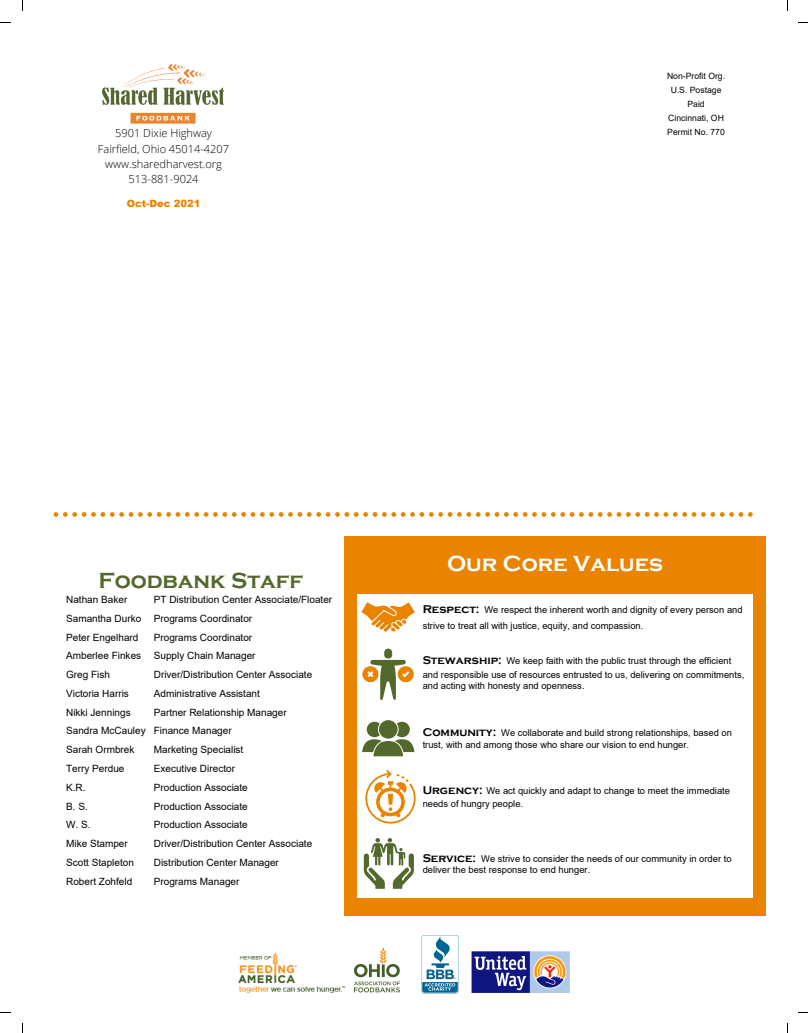
<style>
.page{position:relative;width:808px;height:1033px;background:#fff}
.page>*{position:absolute;margin:0;border:0;box-sizing:border-box;transform-origin:0 0}
.t1{font:700 22.5px "Copperplate Gothic";color:#53682b}
.t2{font:700 22.5px "Copperplate Gothic";color:#fff}
.t3{font:700 11.5px "Copperplate Gothic";color:#000}
.t4{font:300 11px "Open Sans";color:#000}
.t5{font:10px "Arial";color:#000}
.t6{font:900 10px "Arial";color:#e98300}
.t7{font:9.38px "Arial";color:#000}
.t8{font:8.62px/13.9px "Arial";color:#000;text-align:center}
</style>
<div class="page">
<img style="left:102px;top:64px;width:123px;height:60px">
<svg style="left:54px;top:512px;width:698px;height:5px"></svg>
<div style="left:344px;top:536px;width:421px;height:380px;background:#e98300"></div>
<div style="left:357px;top:594px;width:396px;height:303px;background:#fff"></div>
<img style="left:471px;top:951px;width:98px;height:42px">
<img style="left:238px;top:952px;width:107px;height:41px">
<img style="left:421px;top:935px;width:37px;height:58px">
<img style="left:354px;top:947px;width:46px;height:46px">
<svg style="left:361px;top:602px;width:53px;height:29px"></svg>
<svg style="left:362px;top:648px;width:52px;height:52px"></svg>
<svg style="left:362px;top:721px;width:52px;height:35px"></svg>
<div style="left:379px;top:720px;width:18px;height:18px;background:#53682b;border-radius:50%"></div>
<svg style="left:365px;top:769px;width:50px;height:54px"></svg>
<svg style="left:364px;top:838px;width:50px;height:50px"></svg>
<p class="t4" style="left:115px;top:125px;width:98px">5901 Dixie Highway</p>
<p class="t4" style="left:98px;top:141px;width:133px">Fairfield, Ohio 45014-4207</p>
<p class="t4" style="left:105px;top:156px;width:118px">www.sharedharvest.org</p>
<p class="t4" style="left:129px;top:172px;width:71px">513-881-9024</p>
<p class="t6" style="left:127px;top:196px;width:75px">Oct-Dec 2021</p>
<p class="t8" style="left:667px;top:69px;width:59px">Non-Profit Org.</p>
<p class="t8" style="left:670px;top:83px;width:52px">U.S. Postage<br>Paid</p>
<p class="t8" style="left:668px;top:111px;width:57px">Cincinnati, OH</p>
<p class="t8" style="left:667px;top:125px;width:59px">Permit No. 770</p>
<p class="t1" style="left:98px;top:567px;width:206px">Foodbank Staff</p>
<p class="t5" style="left:66px;top:594px;width:63px">Nathan Baker</p>
<p class="t5" style="left:66px;top:613px;width:77px">Samantha Durko</p>
<p class="t5" style="left:66px;top:631px;width:74px">Peter Engelhard</p>
<p class="t5" style="left:66px;top:650px;width:76px">Amberlee Finkes</p>
<p class="t5" style="left:66px;top:669px;width:45px">Greg Fish</p>
<p class="t5" style="left:66px;top:688px;width:64px">Victoria Harris</p>
<p class="t5" style="left:66px;top:706px;width:66px">Nikki Jennings</p>
<p class="t5" style="left:66px;top:725px;width:81px">Sandra McCauley</p>
<p class="t5" style="left:66px;top:744px;width:70px">Sarah Ormbrek</p>
<p class="t5" style="left:66px;top:763px;width:60px">Terry Perdue</p>
<p class="t5" style="left:66px;top:781px;width:21px">K.R.</p>
<p class="t5" style="left:66px;top:800px;width:23px">B. S.</p>
<p class="t5" style="left:66px;top:819px;width:26px">W. S.</p>
<p class="t5" style="left:66px;top:838px;width:63px">Mike Stamper</p>
<p class="t5" style="left:66px;top:856px;width:69px">Scott Stapleton</p>
<p class="t5" style="left:66px;top:875px;width:68px">Robert Zohfeld</p>
<p class="t5" style="left:154px;top:594px;width:180px">PT Distribution Center Associate/Floater</p>
<p class="t5" style="left:154px;top:613px;width:100px">Programs Coordinator</p>
<p class="t5" style="left:154px;top:631px;width:100px">Programs Coordinator</p>
<p class="t5" style="left:154px;top:650px;width:103px">Supply Chain Manager</p>
<p class="t5" style="left:154px;top:669px;width:160px">Driver/Distribution Center Associate</p>
<p class="t5" style="left:154px;top:688px;width:108px">Administrative Assistant</p>
<p class="t5" style="left:154px;top:706px;width:134px">Partner Relationship Manager</p>
<p class="t5" style="left:154px;top:725px;width:79px">Finance Manager</p>
<p class="t5" style="left:154px;top:744px;width:91px">Marketing Specialist</p>
<p class="t5" style="left:154px;top:763px;width:83px">Executive Director</p>
<p class="t5" style="left:154px;top:781px;width:95px">Production Associate</p>
<p class="t5" style="left:154px;top:800px;width:95px">Production Associate</p>
<p class="t5" style="left:154px;top:819px;width:95px">Production Associate</p>
<p class="t5" style="left:154px;top:838px;width:160px">Driver/Distribution Center Associate</p>
<p class="t5" style="left:154px;top:856px;width:126px">Distribution Center Manager</p>
<p class="t5" style="left:154px;top:875px;width:87px">Programs Manager</p>
<p class="t2" style="left:447px;top:551px;width:217px">Our Core Values</p>
<p class="t3" style="left:422px;top:603px;width:58px">Respect:</p>
<p class="t7" style="left:484px;top:604px;width:260px">We respect the inherent worth and dignity of every person and</p>
<p class="t7" style="left:422px;top:620px;width:222px">strive to treat all with justice, equity, and compassion.</p>
<p class="t3" style="left:422px;top:654px;width:81px">Stewarship:</p>
<p class="t7" style="left:506px;top:655px;width:226px">We keep faith with the public trust through the efficient</p>
<p class="t7" style="left:422px;top:669px;width:323px">and responsible use of resources entrusted to us, delivering on commitments,</p>
<p class="t7" style="left:422px;top:680px;width:163px">and acting with honesty and openness.</p>
<p class="t3" style="left:422px;top:725px;width:75px">Community:</p>
<p class="t7" style="left:501px;top:727px;width:232px">We collaborate and build strong relationships, based on</p>
<p class="t7" style="left:422px;top:740px;width:268px">trust, with and among those who share our vision to end hunger.</p>
<p class="t3" style="left:422px;top:784px;width:62px">Urgency:</p>
<p class="t7" style="left:486px;top:785px;width:245px">We act quickly and adapt to change to meet the immediate</p>
<p class="t7" style="left:422px;top:798px;width:102px">needs of hungry people.</p>
<p class="t3" style="left:422px;top:851px;width:55px">Service:</p>
<p class="t7" style="left:481px;top:853px;width:252px">We strive to consider the needs of our community in order to</p>
<p class="t7" style="left:422px;top:864px;width:169px">deliver the best response to end hunger.</p>
</div>
